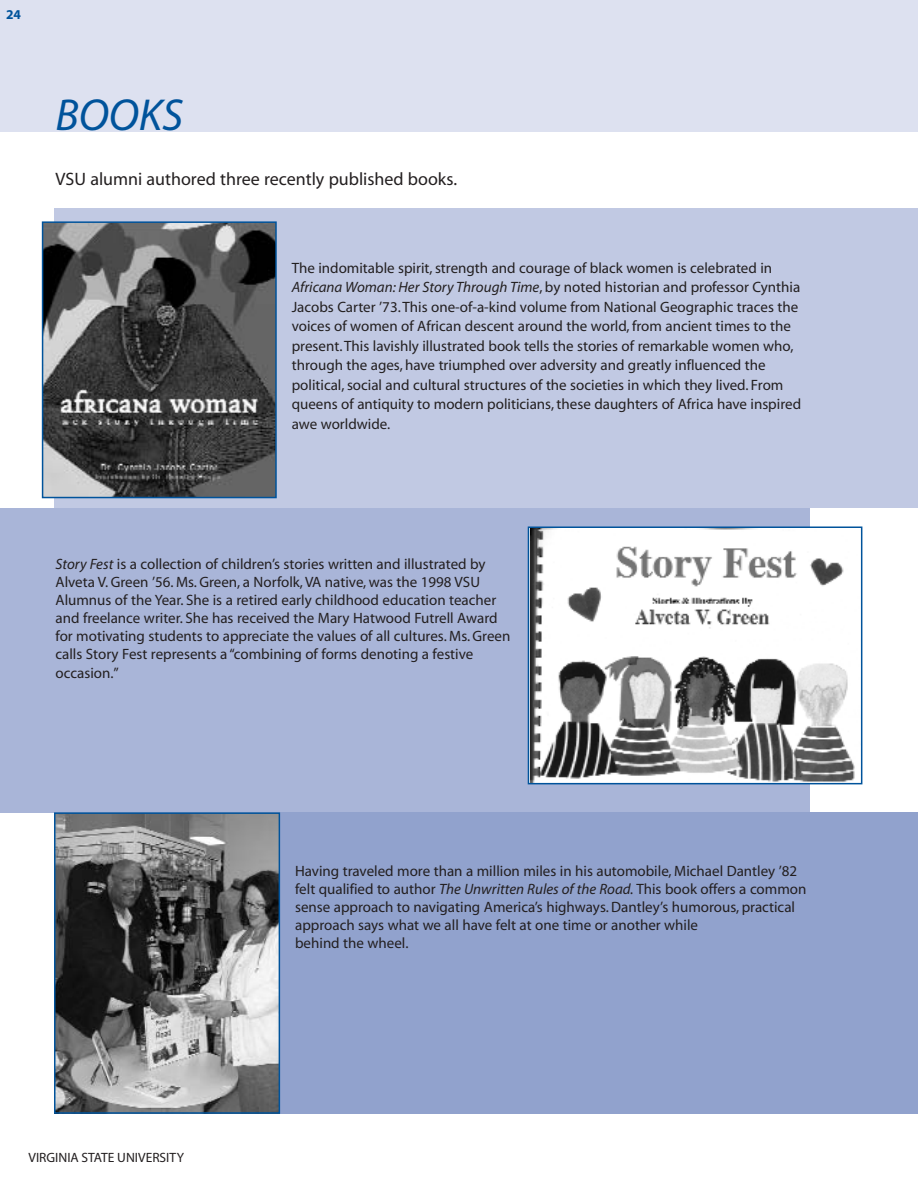
<style>
.page{position:relative;width:918px;height:1188px;background:#fff}
.page>*{position:absolute;margin:0;border:0;box-sizing:border-box;transform-origin:0 0}
.t1{font:italic 45px "Myriad";color:#00539b}
.t2{font:18px "Myriad";color:#231f20}
.t3{font:15px/18px "Myriad";color:#231f20}
.t4{font:13.5px "Myriad";color:#231f20}
.t5{font:700 13.5px "Myriad";color:#00539b}
.s1{font-style:italic}
</style>
<div class="page">
<div style="left:54px;top:208px;width:864px;height:300px;background:#c1c9e3"></div>
<div style="left:0;top:508px;width:810px;height:304px;background:#a9b5d8"></div>
<div style="left:54px;top:812px;width:864px;height:302px;background:#91a2cd"></div>
<div style="left:0;top:0;width:918px;height:132px;background:#dde1f0"></div>
<img style="left:45px;top:224px;width:229px;height:271px">
<div style="left:42px;top:221px;width:235px;height:277px;border:2px solid #00539b"></div>
<img style="left:57px;top:815px;width:220px;height:296px">
<div style="left:54px;top:812px;width:226px;height:302px;border:2px solid #00539b"></div>
<img style="left:531px;top:529px;width:324px;height:252px">
<div style="left:528px;top:526px;width:334px;height:258px;border:2px solid #00539b"></div>
<p class="t5" style="left:6px;top:9px;width:16px">24</p>
<h1 class="t1" style="left:56px;top:98px;width:129px">BOOKS</h1>
<p class="t2" style="left:56px;top:172px;width:403px">VSU alumni authored three recently published books.</p>
<p class="t3" style="left:292px;top:259px;width:511px;line-height:19.5px">The indomitable spirit, strength and courage of black women is celebrated in <span class="s1">Africana Woman: Her Story Through Time</span>, by noted historian and professor Cynthia Jacobs Carter ’73. This one-of-a-kind volume from National Geographic traces the voices of women of African descent around the world, from ancient times to the present. This lavishly illustrated book tells the stories of remarkable women who, through the ages, have triumphed over adversity and greatly influenced the political, social and cultural structures of the societies in which they lived. From queens of antiquity to modern politicians, these daughters of Africa have inspired awe worldwide.</p>
<p class="t3" style="left:56px;top:556px;width:456px"><span class="s1">Story Fest</span> is a collection of children’s stories written and illustrated by Alveta V. Green ’56. Ms. Green, a Norfolk, VA native, was the 1998 VSU Alumnus of the Year. She is a retired early childhood education teacher and freelance writer. She has received the Mary Hatwood Futrell Award for motivating students to appreciate the values of all cultures. Ms. Green calls Story Fest represents a “combining of forms denoting a festive</p>
<p class="t3" style="left:56px;top:666px;width:65px">occasion.”</p>
<p class="t3" style="left:295px;top:863px;width:513px">Having traveled more than a million miles in his automobile, Michael Dantley ’82 felt qualified to author <span class="s1">The Unwritten Rules of the Road.</span> This book offers a common sense approach to navigating America’s highways. Dantley’s humorous, practical approach says what we all have felt at one time or another while<br>behind the wheel.</p>
<p class="t4" style="left:28px;top:1152px;width:157px">VIRGINIA STATE UNIVERSITY</p>
</div>
